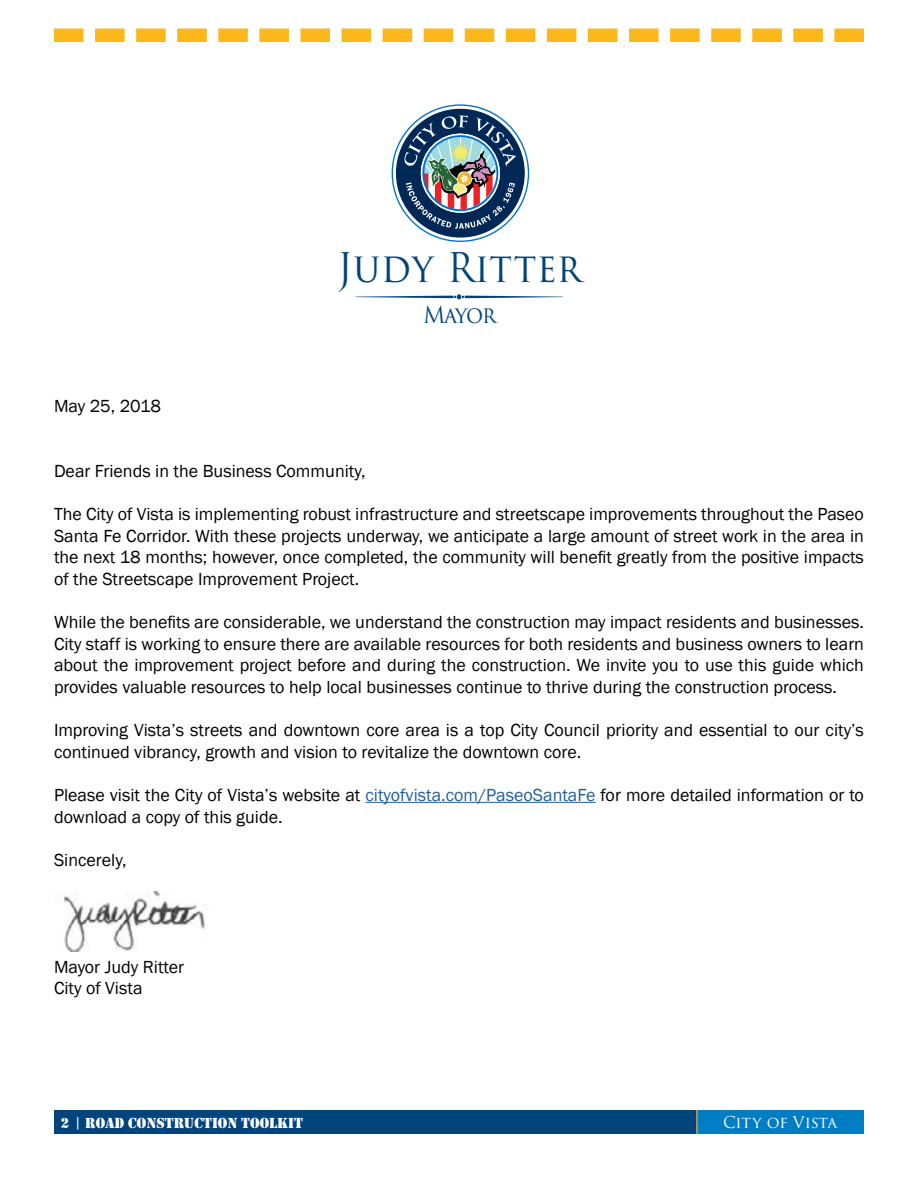
<style>
.page{position:relative;width:918px;height:1188px;background:#fff}
.page>*{position:absolute;margin:0;border:0;box-sizing:border-box;transform-origin:0 0}
.t1{font:39.9px "Trajan Pro 3";letter-spacing:.015em;color:#00447c;scale:.93 1}
.t2{font:22.8px "Trajan Pro 3";letter-spacing:-.055em;color:#00447c;scale:.93 1}
.t3{font:18px/21.6px "Franklin Gothic";color:#000}
.t4{font:15.9px "Trajan Pro 3";letter-spacing:-.015em;color:#fff}
.t5{font:15px "Stencil";color:#fff}
.s1{color:#215e9e}
.s2{font-family:"Franklin Gothic"}
</style>
<div class="page">
<svg style="left:54px;top:28px;width:810px;height:14px"></svg>
<div style="left:54px;top:1110px;width:642px;height:24px;background:#00447c"></div>
<div style="left:697px;top:1110px;width:167px;height:24px;background:#007dc3"></div>
<hr style="left:696px;top:1110px;width:2px;height:24px;background:#e4ab48">
<hr style="left:366px;top:802px;width:230px;height:1px;background:#215e9e">
<img style="left:63px;top:891px;width:145px;height:60px">
<svg style="left:392px;top:104px;width:137px;height:138px"></svg>
<div style="left:422px;top:135px;width:76px;height:76px;border:2px solid #0071ce;border-radius:50%"></div>
<svg style="left:356px;top:294px;width:207px;height:5px"></svg>
<p class="t3" style="left:54px;top:396px;width:109px">May 25, 2018</p>
<h1 class="t1" style="left:338px;top:241px;width:264px">Judy Ritter</h1>
<p class="t2" style="left:423px;top:299px;width:80px">Mayor</p>
<p class="t3" style="left:54px;top:461px;width:313px">Dear Friends in the Business Community,</p>
<p class="t3" style="left:54px;top:504px;width:812px;text-align:justify">The City of Vista is implementing robust infrastructure and streetscape improvements throughout the Paseo Santa Fe Corridor. With these projects underway, we anticipate a large amount of street work in the area in the next 18 months; however, once completed, the community will benefit greatly from the positive impacts of the Streetscape Improvement Project.</p>
<p class="t3" style="left:54px;top:612px;width:812px;text-align:justify">While the benefits are considerable, we understand the construction may impact residents and businesses.<br>City staff is working to ensure there are available resources for both residents and business owners to learn about the improvement project before and during the construction. We invite you to use this guide which provides valuable resources to help local businesses continue to thrive during the construction process.</p>
<p class="t3" style="left:54px;top:720px;width:812px">Improving Vista’s streets and downtown core area is a top City Council priority and essential to our city’s continued vibrancy, growth and vision to revitalize the downtown core.</p>
<p class="t3" style="left:54px;top:785px;width:811px">Please visit the City of Vista’s website at <span class="s1">cityofvista.com/PaseoSantaFe</span> for more detailed information or to download a copy of this guide.</p>
<p class="t3" style="left:54px;top:849px;width:74px">Sincerely,</p>
<p class="t3" style="left:54px;top:956px;width:132px">Mayor Judy Ritter<br>City of Vista</p>
<p class="t5" style="left:61px;top:1115px;width:244px">2 <span class="s2">|</span> ROAD CONSTRUCTION TOOLKIT</p>
<p class="t4" style="left:723px;top:1111px;width:116px">City of Vista</p>
</div>
